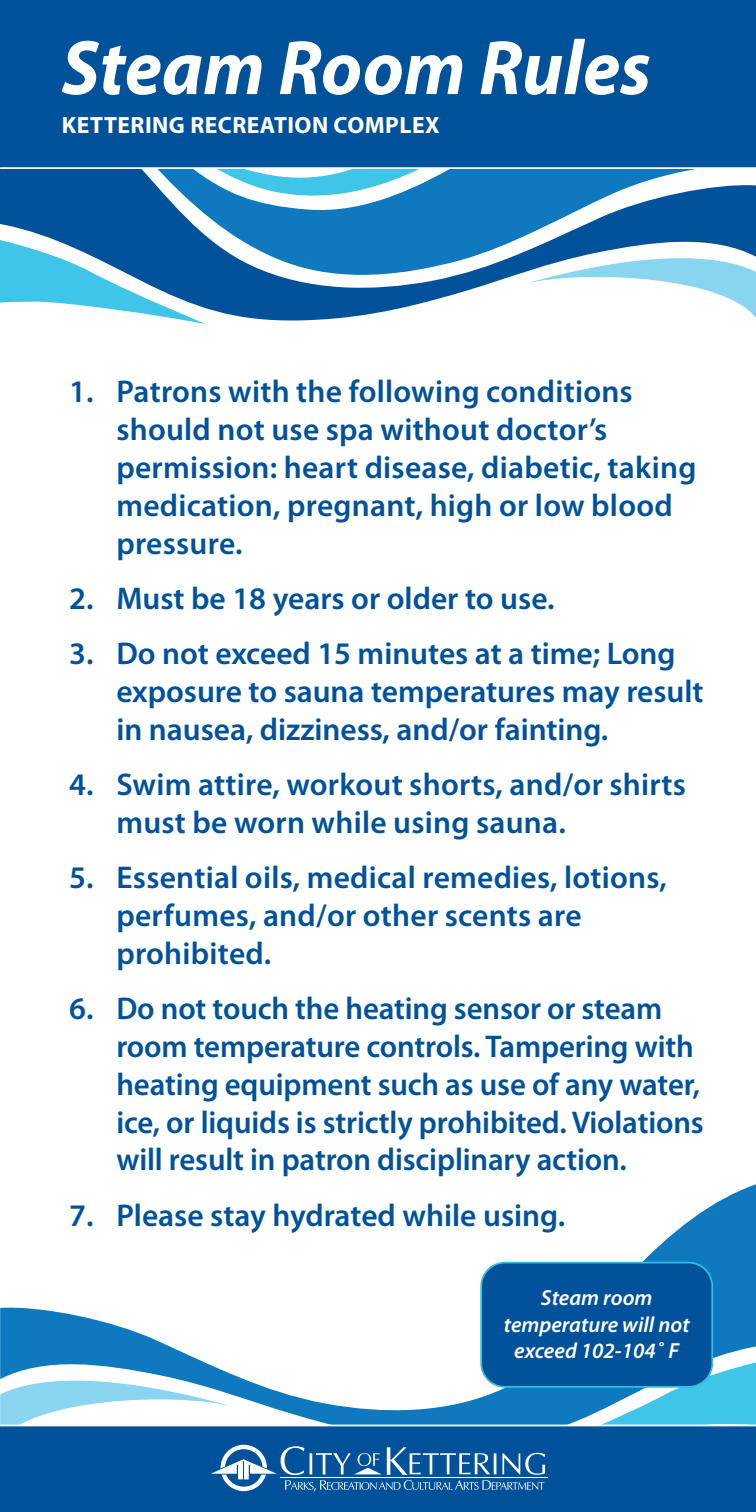
<style>
.page{position:relative;width:756px;height:1512px;background:#fff}
.page>*{position:absolute;margin:0;border:0;box-sizing:border-box;transform-origin:0 0}
.t1{font:italic 700 77.88px "Myriad Pro";color:#fff;scale:.95 1}
.t2{font:600 31.5px/37.8px "Myriad Pro";color:#01529a}
.t3{font:700 23.62px "Myriad Pro";letter-spacing:.02em;color:#fff}
.t4{font:italic 600 21.88px/26.2px "Myriad Pro";color:#fff;text-align:center}
</style>
<div class="page">
<svg style="left:0;top:171px;width:494px;height:151px"></svg>
<svg style="left:38px;top:171px;width:718px;height:111px"></svg>
<svg style="left:524px;top:252px;width:232px;height:66px"></svg>
<svg style="left:148px;top:169px;width:608px;height:31px"></svg>
<svg style="left:0;top:1184px;width:756px;height:178px"></svg>
<div style="left:0;top:0;width:756px;height:168px;background:#01529a"></div>
<hr style="left:0;top:167px;width:756px;height:2px;background:#fff">
<div style="left:0;top:1425px;width:756px;height:87px;background:#01529a"></div>
<svg style="left:0;top:1362px;width:756px;height:130px"></svg>
<hr style="left:0;top:1425px;width:756px;height:1px;background:#fff">
<div style="left:481px;top:1263px;width:231px;height:124px;background:#01529a;border-radius:24px"></div>
<div style="left:480px;top:1262px;width:233px;height:126px;border:2px solid #2dbfdd;border-radius:24px"></div>
<h1 class="t1" style="left:62px;top:17px;width:622px">Steam Room Rules</h1>
<p class="t3" style="left:62px;top:110px;width:379px">KETTERING RECREATION COMPLEX</p>
<p class="t2" style="left:116px;top:372px;width:582px;text-indent:-47px">1. Patrons with the following conditions should not use spa without doctor’s permission: heart disease, diabetic, taking medication, pregnant, high or low blood pressure.</p>
<p class="t2" style="left:69px;top:579px;width:487px">2. Must be 18 years or older to use.</p>
<p class="t2" style="left:116px;top:634px;width:589px;text-indent:-47px">3. Do not exceed 15 minutes at a time; Long exposure to sauna temperatures may result in nausea, dizziness, and/or fainting.</p>
<p class="t2" style="left:116px;top:765px;width:571px;text-indent:-47px">4. Swim attire, workout shorts, and/or shirts must be worn while using sauna.</p>
<p class="t2" style="left:116px;top:858px;width:552px;text-indent:-47px">5. Essential oils, medical remedies, lotions, perfumes, and/or other scents are prohibited.</p>
<p class="t2" style="left:116px;top:989px;width:589px;text-indent:-47px">6. Do not touch the heating sensor or steam room temperature controls. Tampering with heating equipment such as use of any water, ice, or liquids is strictly prohibited. Violations will result in patron disciplinary action.</p>
<p class="t2" style="left:69px;top:1195px;width:498px">7. Please stay hydrated while using.</p>
<p class="t4" style="left:504px;top:1284px;width:187px">Steam room temperature will not exceed 102-104˚ F</p>
</div>
